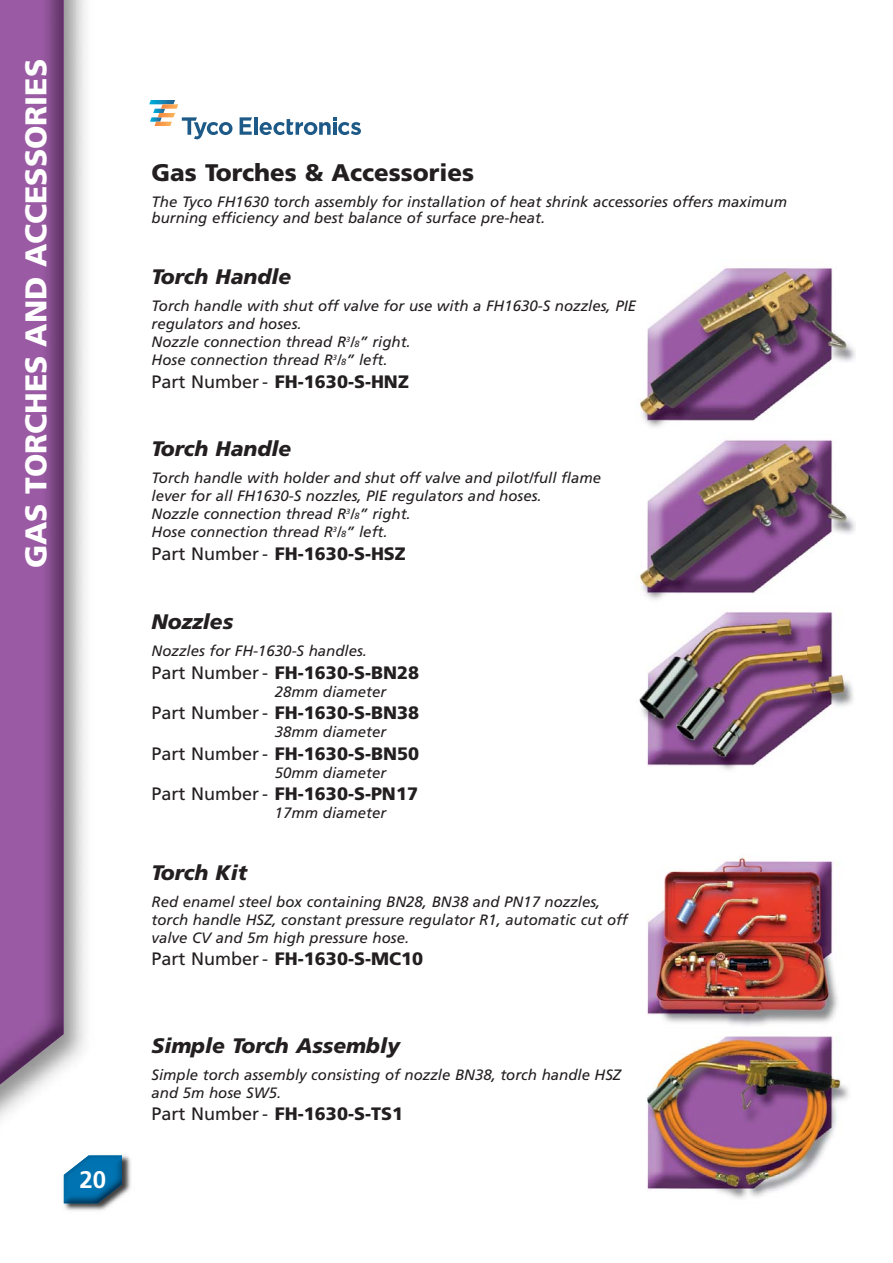
<style>
.page{position:relative;width:893px;height:1263px;background:#fff}
.page>*{position:absolute;margin:0;border:0;box-sizing:border-box;transform-origin:0 0}
.t1{font:900 30px "Frutiger";color:#fff}
.t2{font:900 24px "Frutiger";color:#231f20}
.t3{font:700 24px "Frutiger";color:#fff}
.t4{font:italic 900 21px "Frutiger";color:#231f20}
.t5{font:900 18px "Frutiger";color:#231f20}
.t6{font:italic 15px/18px "Frutiger";color:#231f20}
.s1{font-size:9px}
.s2{font-weight:400}
</style>
<div class="page">
<img style="left:0;top:0;width:64px;height:1087px">
<img style="left:63px;top:1153px;width:68px;height:58px">
<img style="left:64px;top:1156px;width:58px;height:47px">
<img style="left:639px;top:267px;width:216px;height:160px">
<img style="left:639px;top:440px;width:217px;height:160px">
<img style="left:639px;top:612px;width:215px;height:158px">
<img style="left:647px;top:856px;width:191px;height:170px">
<img style="left:647px;top:1036px;width:202px;height:163px">
<svg style="left:240px;top:117px;width:12px;height:18px"></svg>
<hr style="left:254px;top:117px;width:4px;height:18px;background:#1e5a87">
<svg style="left:260px;top:118px;width:101px;height:17px"></svg>
<svg style="left:149px;top:100px;width:83px;height:39px"></svg>
<h1 class="t1" style="left:24px;top:568px;width:511px;rotate:-90deg">GAS TORCHES AND ACCESSORIES</h1>
<h2 class="t3" style="left:80px;top:1170px;width:28px">20</h2>
<h2 class="t2" style="left:152px;top:163px;width:324px">Gas Torches &amp; Accessories</h2>
<p class="t6" style="left:152px;top:195px;width:637px;line-height:16.5px">The Tyco FH1630 torch assembly for installation of heat shrink accessories offers maximum burning efficiency and best balance of surface pre-heat.</p>
<h3 class="t4" style="left:152px;top:268px;width:141px">Torch Handle</h3>
<p class="t6" style="left:152px;top:298px;width:486px">Torch handle with shut off valve for use with a FH1630-S nozzles, PIE regulators and hoses.<br>Nozzle connection thread R<sup>3</sup>/<span class="s1">8</span>” right.<br>Hose connection thread R<sup>3</sup>/<span class="s1">8</span>” left.</p>
<p class="t5" style="left:152px;top:374px;width:259px"><span class="s2">Part Number -</span> FH-1630-S-HNZ</p>
<h3 class="t4" style="left:152px;top:441px;width:141px">Torch Handle</h3>
<p class="t6" style="left:152px;top:470px;width:451px">Torch handle with holder and shut off valve and pilot/full flame lever for all FH1630-S nozzles, PIE regulators and hoses.<br>Nozzle connection thread R<sup>3</sup>/<span class="s1">8</span>” right.<br>Hose connection thread R<sup>3</sup>/<span class="s1">8</span>” left.</p>
<p class="t5" style="left:152px;top:546px;width:256px"><span class="s2">Part Number -</span> FH-1630-S-HSZ</p>
<h3 class="t4" style="left:152px;top:613px;width:83px">Nozzles</h3>
<p class="t6" style="left:152px;top:643px;width:217px">Nozzles for FH-1630-S handles.</p>
<p class="t5" style="left:152px;top:665px;width:269px"><span class="s2">Part Number -</span> FH-1630-S-BN28</p>
<p class="t6" style="left:275px;top:684px;width:113px">28mm diameter</p>
<p class="t5" style="left:152px;top:706px;width:269px"><span class="s2">Part Number -</span> FH-1630-S-BN38</p>
<p class="t6" style="left:275px;top:724px;width:113px">38mm diameter</p>
<p class="t5" style="left:152px;top:746px;width:269px"><span class="s2">Part Number -</span> FH-1630-S-BN50</p>
<p class="t6" style="left:275px;top:765px;width:113px">50mm diameter</p>
<p class="t5" style="left:152px;top:787px;width:268px"><span class="s2">Part Number -</span> FH-1630-S-PN17</p>
<p class="t6" style="left:275px;top:805px;width:113px">17mm diameter</p>
<h3 class="t4" style="left:152px;top:864px;width:97px">Torch Kit</h3>
<p class="t6" style="left:152px;top:894px;width:477px">Red enamel steel box containing BN28, BN38 and PN17 nozzles, torch handle HSZ, constant pressure regulator R1, automatic cut off valve CV and 5m high pressure hose.</p>
<p class="t5" style="left:152px;top:952px;width:273px"><span class="s2">Part Number -</span> FH-1630-S-MC10</p>
<h3 class="t4" style="left:152px;top:1037px;width:250px">Simple Torch Assembly</h3>
<p class="t6" style="left:152px;top:1067px;width:471px">Simple torch assembly consisting of nozzle BN38, torch handle HSZ and 5m hose SW5.</p>
<p class="t5" style="left:152px;top:1107px;width:253px"><span class="s2">Part Number -</span> FH-1630-S-TS1</p>
</div>
